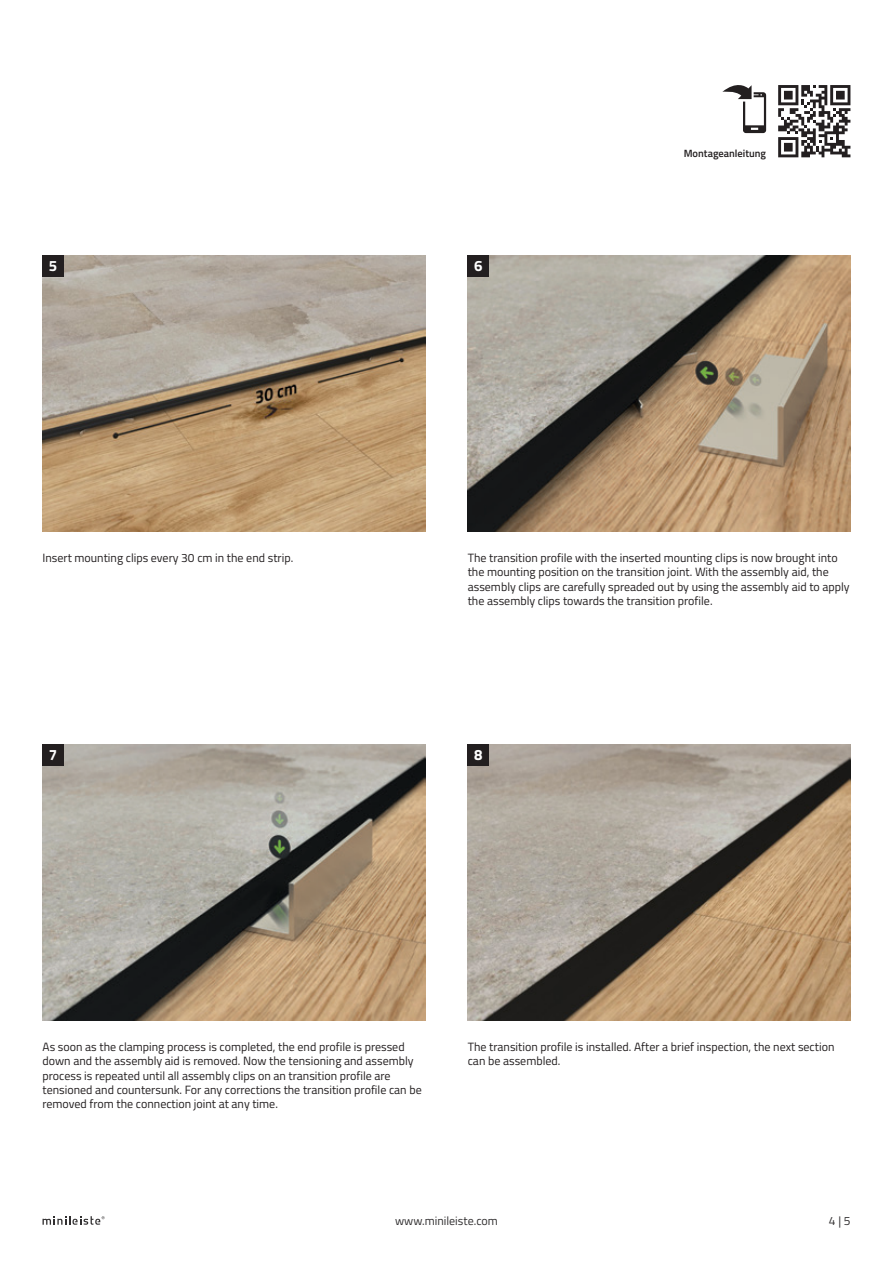
<style>
.page{position:relative;width:893px;height:1263px;background:#fff}
.page>*{position:absolute;margin:0;border:0;box-sizing:border-box;transform-origin:0 0}
.t1{font:700 15px "Titillium";color:#fff}
.t2{font:12px/14.4px "Titillium";color:#231f20}
.t3{font:12px "Titillium";color:#312f30}
.t4{font:600 10.5px "Titillium";color:#231f20}
</style>
<div class="page">
<img style="left:468px;top:255px;width:382px;height:276px">
<img style="left:43px;top:255px;width:382px;height:276px">
<img style="left:43px;top:744px;width:382px;height:276px">
<img style="left:468px;top:744px;width:382px;height:276px">
<div style="left:43px;top:255px;width:21px;height:21px;background:#231f20"></div>
<div style="left:43px;top:744px;width:21px;height:21px;background:#231f20"></div>
<div style="left:468px;top:255px;width:21px;height:21px;background:#231f20"></div>
<div style="left:468px;top:744px;width:21px;height:21px;background:#231f20"></div>
<svg style="left:778px;top:85px;width:72px;height:72px"></svg>
<svg style="left:722px;top:85px;width:44px;height:48px"></svg>
<svg style="left:43px;top:1216px;width:62px;height:9px"></svg>
<p class="t1" style="left:49px;top:255px;width:10px">5</p>
<p class="t1" style="left:474px;top:255px;width:10px">6</p>
<p class="t4" style="left:684px;top:146px;width:84px">Montageanleitung</p>
<p class="t2" style="left:43px;top:550px;width:252px">Insert mounting clips every 30 cm in the end strip.</p>
<p class="t2" style="left:468px;top:550px;width:383px">The transition profile with the inserted mounting clips is now brought into the mounting position on the transition joint. With the assembly aid, the assembly clips are carefully spreaded out by using the assembly aid to apply the assembly clips towards the transition profile.</p>
<p class="t1" style="left:49px;top:744px;width:10px">7</p>
<p class="t1" style="left:474px;top:744px;width:10px">8</p>
<p class="t2" style="left:43px;top:1039px;width:381px">As soon as the clamping process is completed, the end profile is pressed down and the assembly aid is removed. Now the tensioning and assembly process is repeated until all assembly clips on an transition profile are tensioned and countersunk. For any corrections the transition profile can be removed from the connection joint at any time.</p>
<p class="t2" style="left:468px;top:1039px;width:368px">The transition profile is installed. After a brief inspection, the next section can be assembled.</p>
<p class="t3" style="left:395px;top:1212px;width:104px">www.minileiste.com</p>
<p class="t3" style="left:829px;top:1212px;width:23px">4 | 5</p>
</div>
